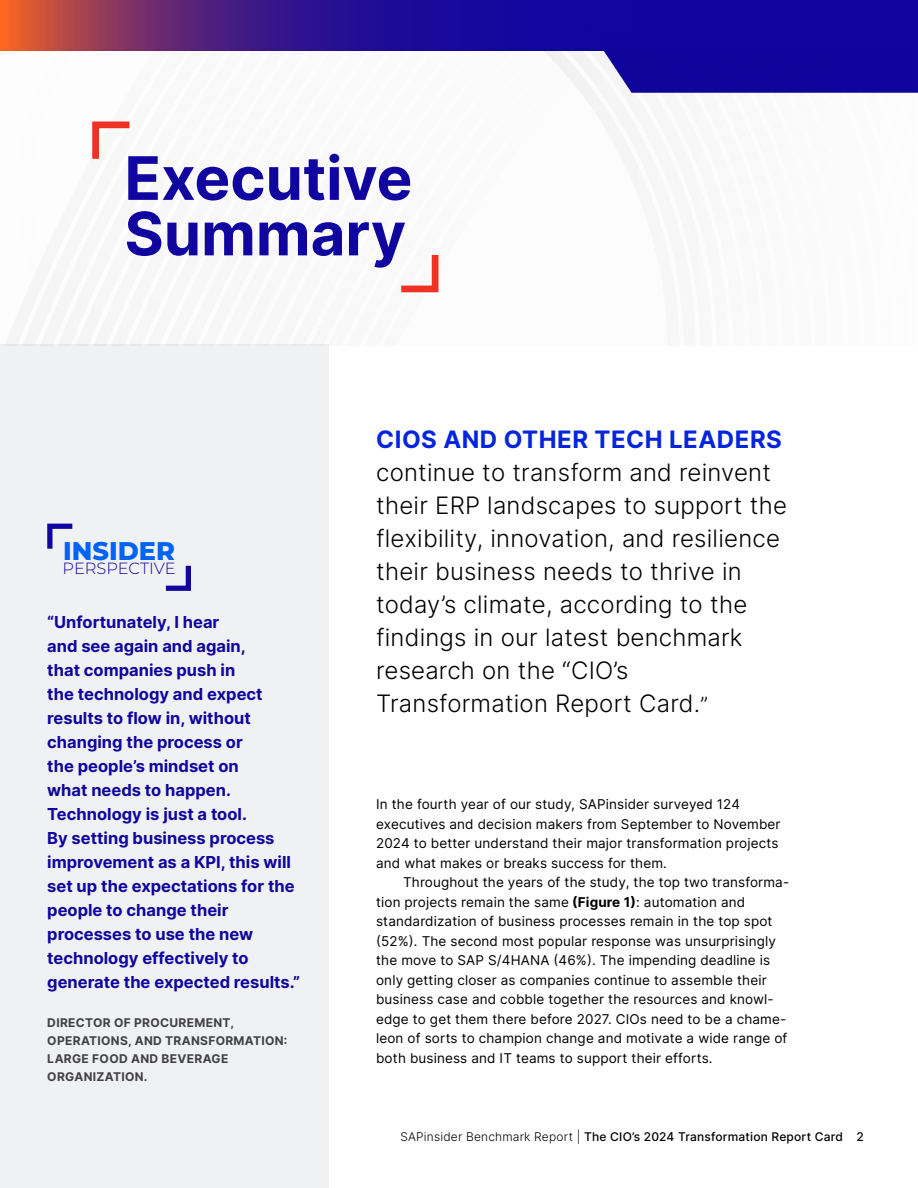
<style>
.page{position:relative;width:918px;height:1188px;background:#fff}
.page>*{position:absolute;margin:0;border:0;box-sizing:border-box;transform-origin:0 0}
.t1{font:700 60px/55.5px "Inter";color:#10069f}
.t2{font:800 25.5px "Montserrat";color:#0063f2}
.t3{font:300 24px/33px "Inter";letter-spacing:.01em;color:#000}
.t4{font:700 24px "Inter";letter-spacing:.02em;color:#0524dd}
.t5{font:700 16.5px/24px "Inter";color:#10069f}
.t6{font:300 16.2px "Montserrat";letter-spacing:-.005em;color:#10069f}
.t7{font:13.5px/19.5px "Inter";letter-spacing:.01em;color:#000}
.t8{font:700 12px/18px "Inter";letter-spacing:.025em;color:#414042}
.t9{font:500 12px "Inter";letter-spacing:.015em;color:#000}
.s1{font-size:21px}
.s2{font-weight:700}
.s3{font-weight:300}
</style>
<div class="page">
<div style="left:0;top:345px;width:329px;height:843px;background:#f0f1f3"></div>
<svg style="left:47px;top:523px;width:26px;height:26px"></svg>
<svg style="left:165px;top:565px;width:26px;height:26px"></svg>
<svg style="left:0;top:0;width:918px;height:50px;background:#401984"></svg>
<div style="left:587px;top:25px;width:331px;height:68px;background:#10069f"></div>
<img style="left:0;top:50px;width:917px;height:295px">
<svg style="left:89px;top:118px;width:47px;height:48px"></svg>
<svg style="left:395px;top:248px;width:47px;height:48px"></svg>
<h1 class="t1" style="left:124px;top:148px;width:289px">Executive<br>Summary</h1>
<h2 class="t2" style="left:63px;top:532px;width:113px">INSIDER</h2>
<p class="t6" style="left:63px;top:557px;width:114px">PERSPECTIVE</p>
<p class="t5" style="left:47px;top:610px;width:254px">“Unfortunately, I hear<br>and see again and again,<br>that companies push in<br>the technology and expect results to flow in, without changing the process or<br>the people’s mindset on<br>what needs to happen.<br>Technology is just a tool.<br>By setting business process improvement as a KPI, this will set up the expectations for the people to change their processes to use the new technology effectively to generate the expected results.”</p>
<p class="t8" style="left:47px;top:1013px;width:242px">DIRECTOR OF PROCUREMENT,<br>OPERATIONS, AND TRANSFORMATION:<br>LARGE FOOD AND BEVERAGE<br>ORGANIZATION.</p>
<h3 class="t4" style="left:376px;top:421px;width:407px">CIOS AND OTHER TECH LEADERS</h3>
<p class="t3" style="left:376px;top:455px;width:412px">continue to transform and reinvent their ERP landscapes to support the flexibility, innovation, and resilience their business needs to thrive in today’s climate, according to the findings in our latest benchmark research on the “CIO’s Transformation Report Card.<span class="s1">”</span></p>
<p class="t7" style="left:376px;top:794px;width:406px">In the fourth year of our study, SAPinsider surveyed 124 executives and decision makers from September to November 2024 to better understand their major transformation projects and what makes or breaks success for them.</p>
<p class="t7" style="left:376px;top:872px;width:415px;text-indent:27px">Throughout the years of the study, the top two transforma&shy;tion projects remain the same <span class="s2">(Figure 1)</span>: automation and standardization of business processes remain in the top spot (52%). The second most popular response was unsurprisingly the move to SAP S/4HANA (46%). The impending deadline is only getting closer as companies continue to assemble their business case and cobble together the resources and knowl&shy;edge to get them there before 2027. CIOs need to be a chame&shy;leon of sorts to champion change and motivate a wide range of both business and IT teams to support their efforts.</p>
<p class="t9" style="left:400px;top:1128px;width:465px"><span class="s3">SAPinsider Benchmark Report |</span> The CIO’s 2024 Transformation Report Card 2</p>
</div>
